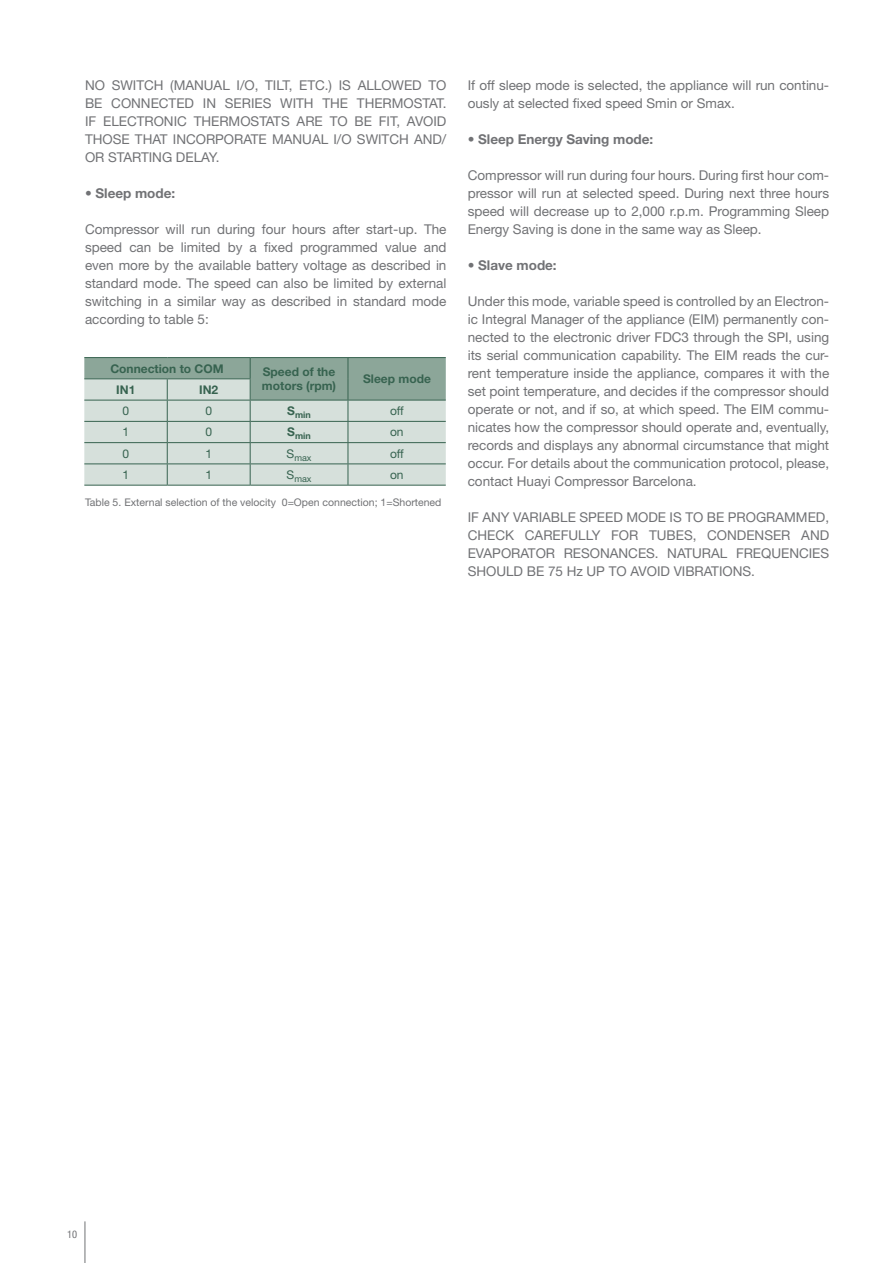
<style>
.page{position:relative;width:893px;height:1263px;background:#fff}
.page>*{position:absolute;margin:0;border:0;box-sizing:border-box;transform-origin:0 0}
.t1{font:13.5px/18px "Helvetica Neue LT Std";color:#717275;text-align:justify}
.t2{font:700 13.5px "Helvetica Neue LT Std";color:#717275}
.t3{font:700 12px "Helvetica Neue LT Std";color:#376350}
.t4{font:12px "Helvetica Neue LT Std";color:#376350}
.t5{font:10.5px "Helvetica Neue LT Std";color:#717275}
.t6{font:condensed 10.5px "Helvetica Neue LT Std";color:#717275}
.t7{font:700 9px "Helvetica Neue LT Std";color:#376350}
.t8{font:9px "Helvetica Neue LT Std";color:#376350}
</style>
<div class="page">
<hr style="left:85px;top:1221px;width:1px;height:42px;background:#717275">
<hr style="left:84px;top:357px;width:83px;height:1px;background:#376350">
<hr style="left:167px;top:357px;width:83px;height:1px;background:#376350">
<hr style="left:250px;top:357px;width:98px;height:1px;background:#376350">
<hr style="left:348px;top:357px;width:98px;height:1px;background:#376350">
<hr style="left:84px;top:485px;width:83px;height:1px;background:#376350">
<hr style="left:167px;top:485px;width:83px;height:1px;background:#376350">
<hr style="left:250px;top:485px;width:98px;height:1px;background:#376350">
<hr style="left:348px;top:485px;width:98px;height:1px;background:#376350">
<svg style="left:84px;top:358px;width:362px;height:127px;background:#bccbc4"></svg>
<p class="t1" style="left:85px;top:76px;width:363px">NO SWITCH (MANUAL I/O, TILT, ETC.) IS ALLOWED TO BE CONNECTED IN SERIES WITH THE THERMOSTAT.<br>IF ELECTRONIC THERMOSTATS ARE TO BE FIT, AVOID THOSE THAT INCORPORATE MANUAL I/O SWITCH AND/ OR STARTING DELAY.</p>
<p class="t2" style="left:85px;top:185px;width:92px">• Sleep mode:</p>
<p class="t1" style="left:85px;top:220px;width:363px">Compressor will run during four hours after start-up. The speed can be limited by a fixed programmed value and even more by the available battery voltage as described in standard mode. The speed can also be limited by external switching in a similar way as described in standard mode according to table 5:</p>
<p class="t3" style="left:110px;top:361px;width:115px">Connection to COM</p>
<p class="t3" style="left:263px;top:364px;width:74px">Speed of the</p>
<p class="t3" style="left:262px;top:379px;width:76px">motors (rpm)</p>
<p class="t3" style="left:363px;top:371px;width:69px">Sleep mode</p>
<p class="t3" style="left:116px;top:382px;width:21px">IN1</p>
<p class="t3" style="left:199px;top:382px;width:21px">IN2</p>
<p class="t4" style="left:122px;top:404px;width:8px">0</p>
<p class="t4" style="left:205px;top:404px;width:8px">0</p>
<p class="t7" style="left:287px;top:409px;width:25px"><sup>S</sup>min</p>
<p class="t4" style="left:390px;top:404px;width:15px">off</p>
<p class="t4" style="left:122px;top:425px;width:8px">1</p>
<p class="t4" style="left:205px;top:425px;width:8px">0</p>
<p class="t7" style="left:287px;top:430px;width:25px"><sup>S</sup>min</p>
<p class="t4" style="left:390px;top:425px;width:15px">on</p>
<p class="t4" style="left:122px;top:446px;width:8px">0</p>
<p class="t4" style="left:205px;top:446px;width:8px">1</p>
<p class="t8" style="left:287px;top:452px;width:26px"><sup>S</sup>max</p>
<p class="t4" style="left:390px;top:446px;width:15px">off</p>
<p class="t4" style="left:122px;top:467px;width:8px">1</p>
<p class="t4" style="left:205px;top:467px;width:8px">1</p>
<p class="t8" style="left:287px;top:473px;width:26px"><sup>S</sup>max</p>
<p class="t4" style="left:390px;top:467px;width:15px">on</p>
<p class="t5" style="left:85px;top:496px;width:358px">Table 5. External selection of the velocity 0=Open connection; 1=Shortened</p>
<p class="t1" style="left:468px;top:76px;width:363px">If off sleep mode is selected, the appliance will run continu&shy;ously at selected fixed speed Smin or Smax.</p>
<p class="t2" style="left:468px;top:131px;width:187px">• Sleep Energy Saving mode:</p>
<p class="t1" style="left:468px;top:166px;width:363px">Compressor will run during four hours. During first hour com&shy;pressor will run at selected speed. During next three hours speed will decrease up to 2,000 r.p.m. Programming Sleep Energy Saving is done in the same way as Sleep.</p>
<p class="t2" style="left:468px;top:257px;width:90px">• Slave mode:</p>
<p class="t1" style="left:468px;top:292px;width:363px">Under this mode, variable speed is controlled by an Electron&shy;ic Integral Manager of the appliance (EIM) permanently con&shy;nected to the electronic driver FDC3 through the SPI, using its serial communication capability. The EIM reads the cur&shy;rent temperature inside the appliance, compares it with the set point temperature, and decides if the compressor should operate or not, and if so, at which speed. The EIM commu&shy;nicates how the compressor should operate and, eventually, records and displays any abnormal circumstance that might occur. For details about the communication protocol, please, contact Huayi Compressor Barcelona.</p>
<p class="t1" style="left:468px;top:508px;width:363px">IF ANY VARIABLE SPEED MODE IS TO BE PROGRAMMED, CHECK CAREFULLY FOR TUBES, CONDENSER AND EVAPORATOR RESONANCES. NATURAL FREQUENCIES SHOULD BE 75 Hz UP TO AVOID VIBRATIONS.</p>
<p class="t6" style="left:67px;top:1228px;width:12px">10</p>
</div>
